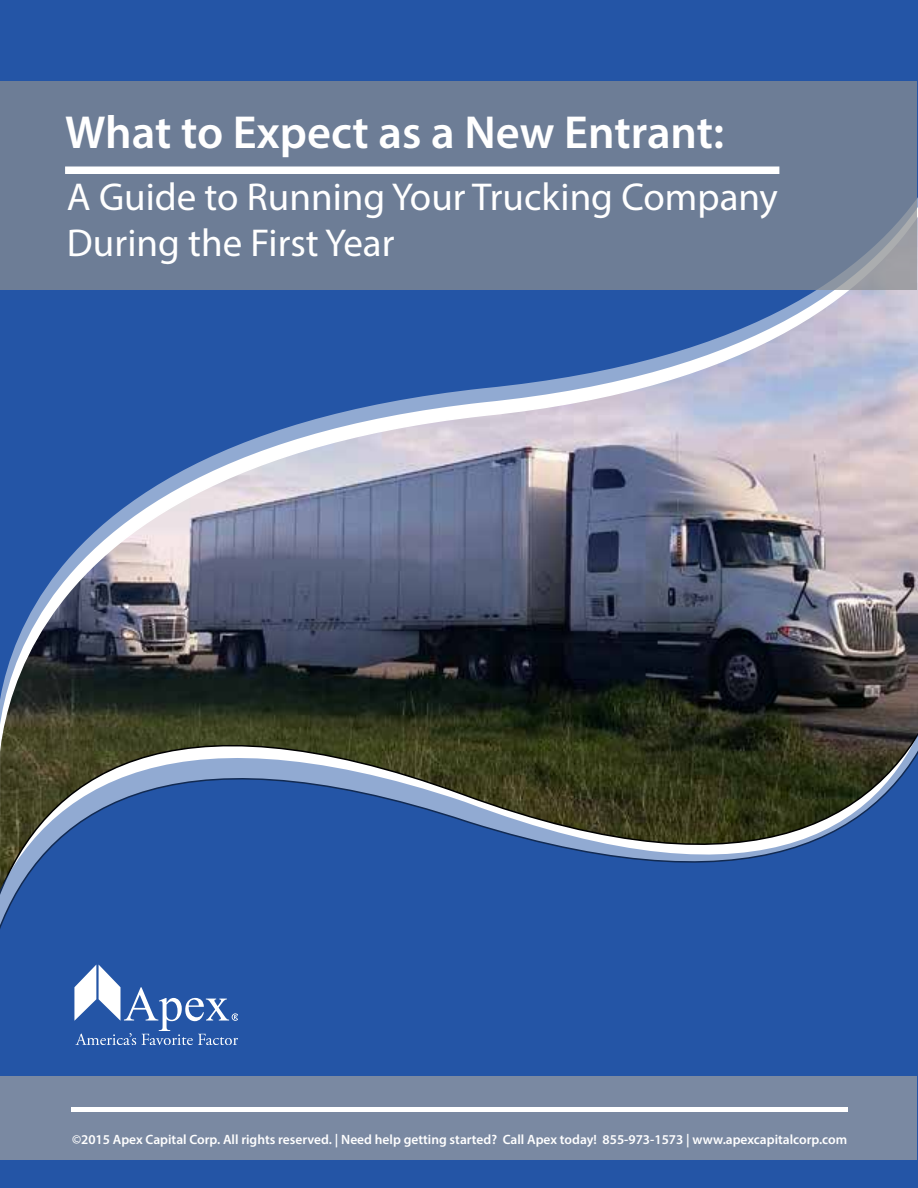
<style>
.page{position:relative;width:918px;height:1188px;background:#fff}
.page>*{position:absolute;margin:0;border:0;box-sizing:border-box;transform-origin:0 0}
.t1{font:600 46.5px "Myriad Pro";color:#fff}
.t2{font:39px/46.8px "Myriad Pro";color:#fff}
.t3{font:600 13.5px "Myriad Pro";color:#fff}
</style>
<div class="page">
<svg style="left:0;top:795px;width:918px;height:393px;background:#2b579f"></svg>
<img style="left:0;top:9px;width:918px;height:786px">
<div style="left:1px;top:81px;width:916px;height:209px;background:#6d7d96"></div>
<div style="left:65px;top:166px;width:714px;height:8px;background:#fff;border:2px solid #fff"></div>
<div style="left:1px;top:1076px;width:916px;height:84px;background:#7a89a2"></div>
<hr style="left:71px;top:1108px;width:777px;height:4px;background:#fff">
<svg style="left:74px;top:965px;width:164px;height:80px"></svg>
<h1 class="t1" style="left:65px;top:103px;width:661px">What to Expect as a New Entrant:</h1>
<h2 class="t2" style="left:67px;top:172px;width:713px">A Guide to Running Your Trucking Company<br>During the First Year</h2>
<p class="t3" style="left:72px;top:1131px;width:777px">©2015 Apex Capital Corp. All rights reserved. | Need help getting started? Call Apex today! 855-973-1573 | www.apexcapitalcorp.com</p>
</div>
